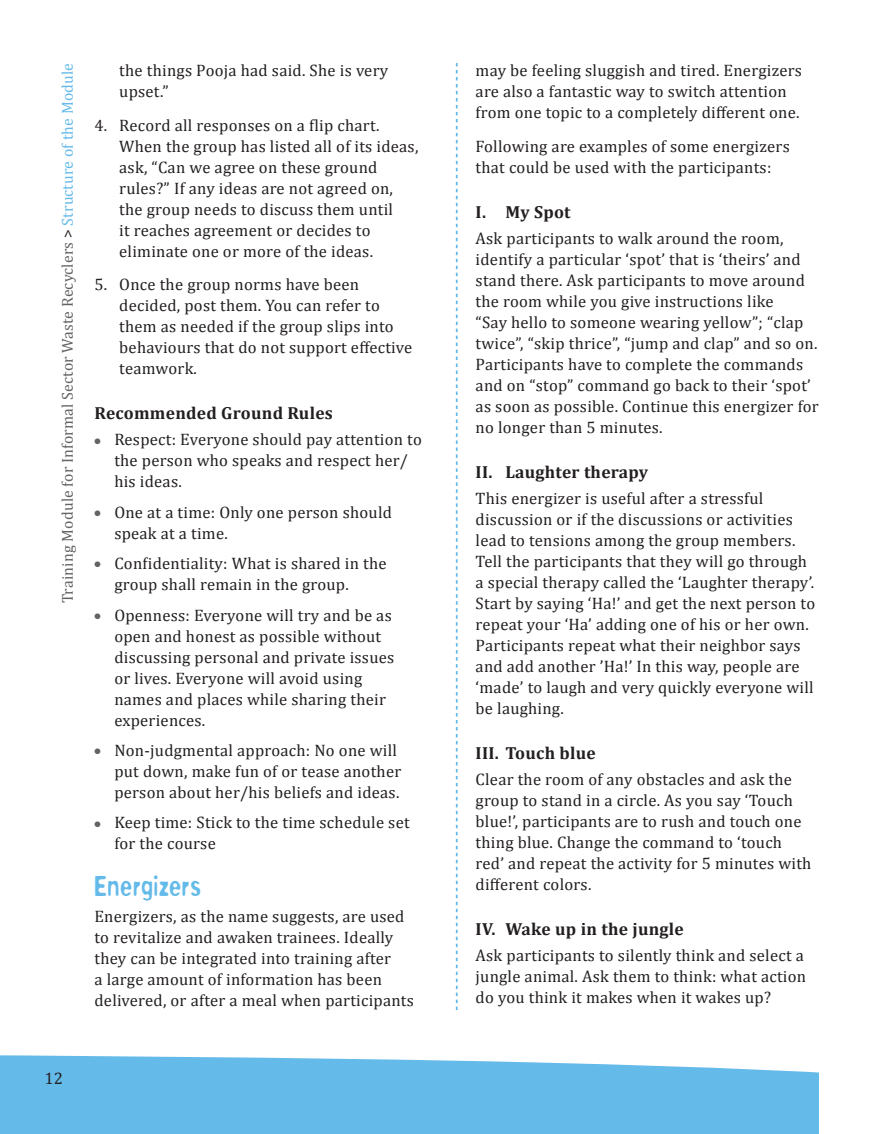
<style>
.page{position:relative;width:882px;height:1134px;background:#fff}
.page>*{position:absolute;margin:0;border:0;box-sizing:border-box;transform-origin:0 0}
.t1{font:100 26.25px "Washout";color:#64bae9}
.t2{font:700 17.5px "Cambria";letter-spacing:.015em;color:#231f20}
.t3{font:16.62px/21px "Cambria";letter-spacing:.015em;color:#231f20}
.t4{font:15.75px "Cambria";letter-spacing:.01em;color:#636366}
.s1{color:#231f20}
.s2{color:#64bae9}
.s3{color:#636366}
</style>
<div class="page">
<svg style="left:0;top:1055px;width:819px;height:79px;background:#70bfea"></svg>
<svg style="left:456px;top:63px;width:2px;height:947px"></svg>
<p class="t4" style="left:58px;top:603px;width:542px;rotate:-90deg">Training Module for Informal Sector Waste Recyclers <span class="s1">&gt;</span> <span class="s2">Structure of the Module</span></p>
<p class="t3" style="left:119px;top:60px;width:270px">the things Pooja had said. She is very upset.”</p>
<p class="t3" style="left:119px;top:114px;width:301px;text-indent:-25px">4. Record all responses on a flip chart.<br>When the group has listed all of its ideas, ask, “Can we agree on these ground rules?” If any ideas are not agreed on, the group needs to discuss them until<br>it reaches agreement or decides to eliminate one or more of the ideas.</p>
<p class="t3" style="left:119px;top:274px;width:294px;text-indent:-25px">5. Once the group norms have been decided, post them. You can refer to them as needed if the group slips into behaviours that do not support effective teamwork.</p>
<p class="t2" style="left:94px;top:401px;width:240px">Recommended Ground Rules</p>
<p class="t3" style="left:114px;top:429px;width:309px;text-indent:-20px"><span class="s3">●</span> Respect: Everyone should pay attention to the person who speaks and respect her/ his ideas.</p>
<p class="t3" style="left:114px;top:502px;width:279px;text-indent:-20px"><span class="s3">●</span> One at a time: Only one person should speak at a time.</p>
<p class="t3" style="left:114px;top:553px;width:274px;text-indent:-20px"><span class="s3">●</span> Confidentiality: What is shared in the group shall remain in the group.</p>
<p class="t3" style="left:114px;top:604px;width:281px;text-indent:-20px"><span class="s3">●</span> Openness: Everyone will try and be as open and honest as possible without discussing personal and private issues or lives. Everyone will avoid using names and places while sharing their experiences.</p>
<p class="t3" style="left:114px;top:740px;width:288px;text-indent:-20px"><span class="s3">●</span> Non-judgmental approach: No one will put down, make fun of or tease another person about her/his beliefs and ideas.</p>
<p class="t3" style="left:114px;top:812px;width:297px;text-indent:-20px"><span class="s3">●</span> Keep time: Stick to the time schedule set for the course</p>
<h1 class="t1" style="left:94px;top:875px;width:109px">Energizers</h1>
<p class="t3" style="left:94px;top:906px;width:321px">Energizers, as the name suggests, are used to revitalize and awaken trainees. Ideally they can be integrated into training after<br>a large amount of information has been delivered, or after a meal when participants</p>
<p class="t3" style="left:44px;top:1068px;width:20px">12</p>
<p class="t3" style="left:476px;top:60px;width:328px">may be feeling sluggish and tired. Energizers are also a fantastic way to switch attention from one topic to a completely different one.</p>
<p class="t3" style="left:476px;top:135px;width:316px">Following are examples of some energizers that could be used with the participants:</p>
<p class="t2" style="left:476px;top:199px;width:97px">I. My Spot</p>
<p class="t3" style="left:476px;top:228px;width:345px">Ask participants to walk around the room, identify a particular ‘spot’ that is ‘theirs’ and stand there. Ask participants to move around the room while you give instructions like<br>“Say hello to someone wearing yellow”; “clap twice”, “skip thrice”, “jump and clap” and so on.<br>Participants have to complete the commands and on “stop” command go back to their ‘spot’ as soon as possible. Continue this energizer for no longer than 5 minutes.</p>
<p class="t2" style="left:476px;top:460px;width:174px">II. Laughter therapy</p>
<p class="t3" style="left:476px;top:488px;width:341px">This energizer is useful after a stressful discussion or if the discussions or activities lead to tensions among the group members.<br>Tell the participants that they will go through a special therapy called the ‘Laughter therapy’.<br>Start by saying ‘Ha!’ and get the next person to repeat your ‘Ha’ adding one of his or her own.<br>Participants repeat what their neighbor says and add another ’Ha!’ In this way, people are ‘made’ to laugh and very quickly everyone will be laughing.</p>
<p class="t2" style="left:476px;top:741px;width:122px">III. Touch blue</p>
<p class="t3" style="left:476px;top:769px;width:337px">Clear the room of any obstacles and ask the group to stand in a circle. As you say ‘Touch blue!’, participants are to rush and touch one thing blue. Change the command to ‘touch red’ and repeat the activity for 5 minutes with different colors.</p>
<p class="t2" style="left:476px;top:917px;width:210px">IV. Wake up in the jungle</p>
<p class="t3" style="left:476px;top:945px;width:332px">Ask participants to silently think and select a jungle animal. Ask them to think: what action do you think it makes when it wakes up?</p>
</div>
